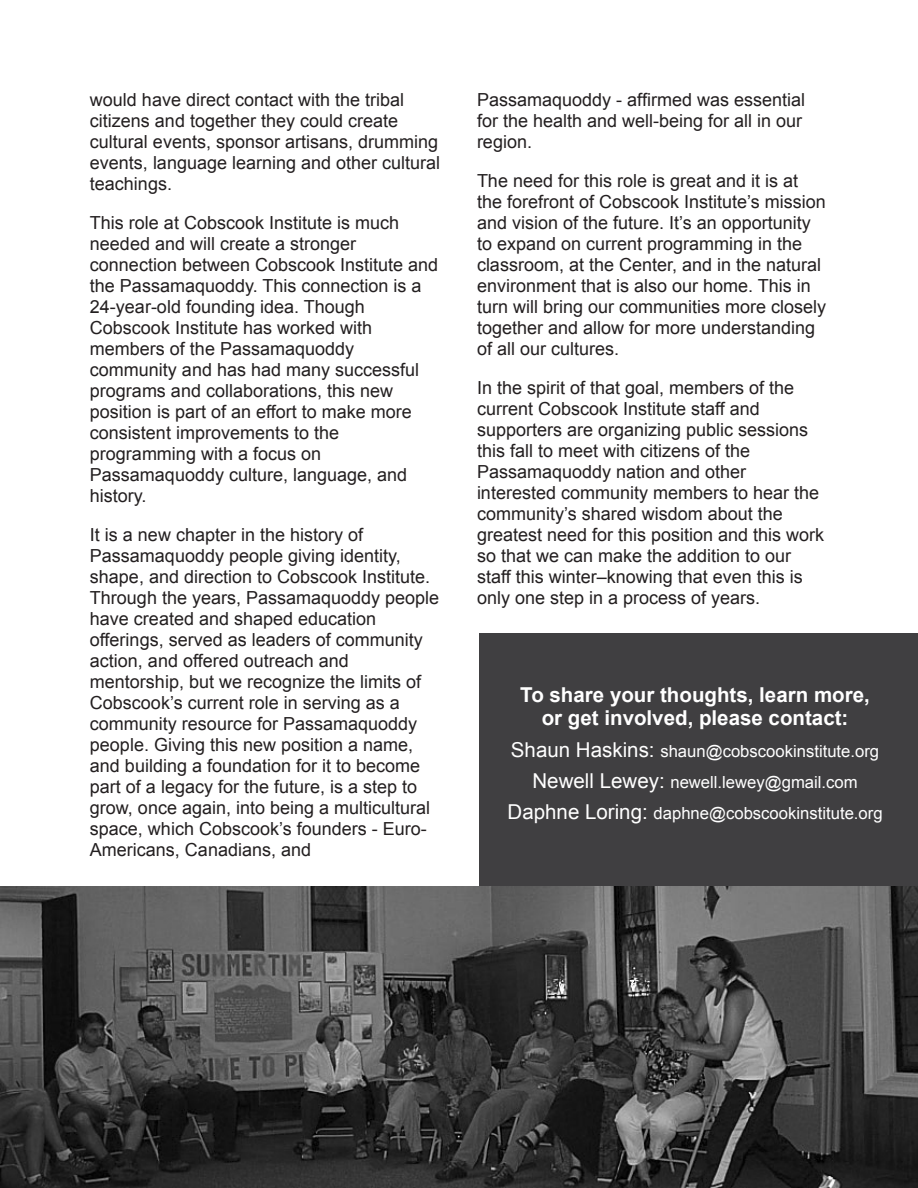
<style>
.page{position:relative;width:918px;height:1188px;background:#fff}
.page>*{position:absolute;margin:0;border:0;box-sizing:border-box;transform-origin:0 0}
.t1{font:700 20.55px/23.1px "Arial";color:#fff;text-align:center}
.t2{font:18px/21px "Arial";color:#231f20}
.t3{font:16.65px/31.3px "Arial";color:#fff;text-align:center}
.s1{font-size:20.55px}
</style>
<div class="page">
<div style="left:479px;top:633px;width:439px;height:254px;background:#403f41"></div>
<img style="left:0;top:887px;width:918px;height:301px">
<hr style="left:0;top:388px;width:1px;height:96px;background:#403f41">
<p class="t2" style="left:90px;top:91px;width:352px">would have direct contact with the tribal citizens and together they could create cultural events, sponsor artisans, drumming events, language learning and other cultural teachings.</p>
<p class="t2" style="left:90px;top:214px;width:350px">This role at Cobscook Institute is much needed and will create a stronger connection between Cobscook Institute and the Passamaquoddy. This connection is a 24-year-old founding idea. Though Cobscook Institute has worked with members of the Passamaquoddy community and has had many successful programs and collaborations, this new position is part of an effort to make more consistent improvements to the programming with a focus on Passamaquoddy culture, language, and history.</p>
<p class="t2" style="left:90px;top:526px;width:351px">It is a new chapter in the history of Passamaquoddy people giving identity, shape, and direction to Cobscook Institute.<br>Through the years, Passamaquoddy people have created and shaped education offerings, served as leaders of community action, and offered outreach and mentorship, but we recognize the limits of Cobscook’s current role in serving as a community resource for Passamaquoddy people. Giving this new position a name, and building a foundation for it to become part of a legacy for the future, is a step to grow, once again, into being a multicultural space, which Cobscook’s founders - Euro-Americans, Canadians, and</p>
<p class="t2" style="left:477px;top:91px;width:330px">Passamaquoddy - affirmed was essential for the health and well-being for all in our region.</p>
<p class="t2" style="left:477px;top:172px;width:351px">The need for this role is great and it is at the forefront of Cobscook Institute’s mission and vision of the future. It’s an opportunity to expand on current programming in the classroom, at the Center, and in the natural environment that is also our home. This in turn will bring our communities more closely together and allow for more understanding of all our cultures.</p>
<p class="t2" style="left:477px;top:379px;width:349px">In the spirit of that goal, members of the current Cobscook Institute staff and supporters are organizing public sessions this fall to meet with citizens of the Passamaquoddy nation and other interested community members to hear the community’s shared wisdom about the greatest need for this position and this work so that we can make the addition to our staff this winter–knowing that even this is only one step in a process of years.</p>
<p class="t1" style="left:520px;top:685px;width:351px">To share your thoughts, learn more, or get involved, please contact:</p>
<p class="t3" style="left:508px;top:737px;width:377px"><span class="s1">Shaun Haskins:</span> shaun@cobscookinstitute.org<br><span class="s1">Newell Lewey:</span> newell.lewey@gmail.com<br><span class="s1">Daphne Loring:</span> daphne@cobscookinstitute.org</p>
</div>
